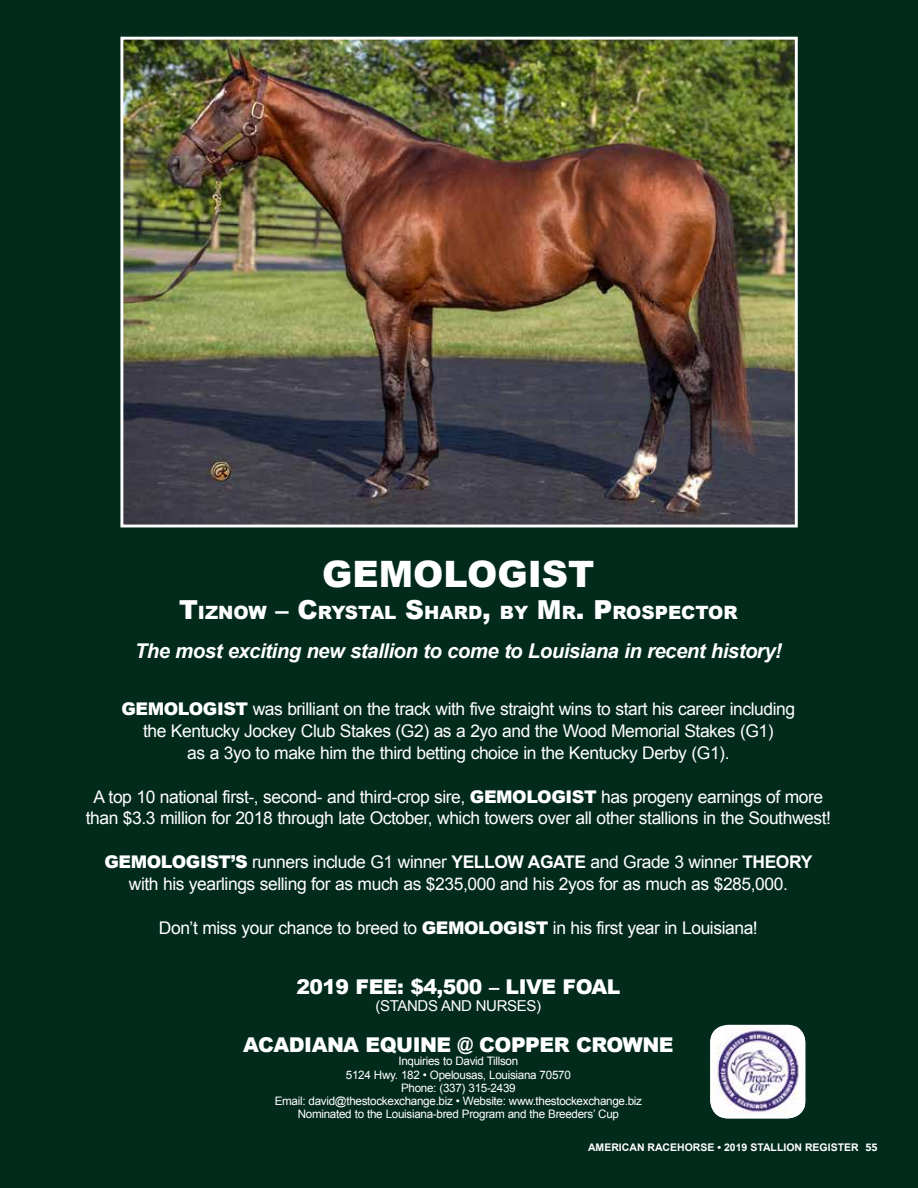
<style>
.page{position:relative;width:918px;height:1188px;background:#022b1c}
.page>*{position:absolute;margin:0;border:0;box-sizing:border-box;transform-origin:0 0}
.t1{font:900 36.45px "Arial";color:#fff}
.t2{font:italic 700 20.4px "Arial";letter-spacing:-.025em;color:#fff}
.t3{font:900 20.4px "Arial";letter-spacing:-.025em;color:#fff}
.t4{font:900 18.3px "Arial";color:#fff}
.t5{font:17.4px/21.9px "Arial";letter-spacing:-.025em;color:#fff;text-align:center}
.t6{font:15px "Arial";letter-spacing:-.025em;color:#fff}
.t7{font:11.7px/13px "Arial";letter-spacing:-.025em;color:#fff;text-align:center}
.t8{font:700 10.5px "Arial";color:#fff}
.s1{font-size:26.25px}
.s2{font-weight:900}
.s3{font-weight:700}
.s4{font-family:"Avenir";font-weight:900}
</style>
<div class="page">
<img style="left:124px;top:41px;width:670px;height:482px">
<div style="left:120px;top:37px;width:678px;height:490px;border:3px solid #fff"></div>
<img style="left:710px;top:1027px;width:95px;height:91px">
<h1 class="t1" style="left:322px;top:548px;width:274px">GEMOLOGIST</h1>
<p class="t4" style="left:179px;top:599px;width:560px"><span class="s1">T</span>IZNOW <span class="s1">– C</span>RYSTAL <span class="s1">S</span>HARD<span class="s1">,</span> BY <span class="s1">M</span> R<span class="s1">. P</span>ROSPECTOR</p>
<p class="t2" style="left:135px;top:638px;width:649px">The most exciting new stallion to come to Louisiana in recent history!</p>
<p class="t5" style="left:121px;top:698px;width:675px"><span class="s2">GEMOLOGIST</span> was brilliant on the track with five straight wins to start his career including the Kentucky Jockey Club Stakes (G2) as a 2yo and the Wood Memorial Stakes (G1)<br>as a 3yo to make him the third betting choice in the Kentucky Derby (G1).</p>
<p class="t5" style="left:86px;top:786px;width:747px">A top 10 national first-, second- and third-crop sire, <span class="s2">GEMOLOGIST</span> has progeny earnings of more than $3.3 million for 2018 through late October, which towers over all other stallions in the Southwest!</p>
<p class="t5" style="left:104px;top:851px;width:709px"><span class="s2">GEMOLOGIST’S</span> runners include G1 winner <span class="s3">YELLOW AGATE</span> and Grade 3 winner <span class="s3">THEORY </span>with his yearlings selling for as much as $235,000 and his 2yos for as much as $285,000.</p>
<p class="t5" style="left:159px;top:917px;width:600px">Don’t miss your chance to breed to <span class="s2">GEMOLOGIST</span> in his first year in Louisiana!</p>
<p class="t3" style="left:296px;top:972px;width:326px">2019 FEE: $4,500 – LIVE FOAL</p>
<p class="t6" style="left:376px;top:996px;width:167px">(STANDS AND NURSES)</p>
<p class="t3" style="left:243px;top:1030px;width:432px">ACADIANA EQUINE @ COPPER CROWNE</p>
<p class="t7" style="left:275px;top:1055px;width:369px">Inquiries to David Tillson<br>5124 Hwy. 182 • Opelousas, Louisiana 70570<br>Phone: (337) 315-2439<br>Email: david@thestockexchange.biz • Website: www.thestockexchange.biz Nominated to the Louisiana-bred Program and the Breeders’ Cup</p>
<p class="t8" style="left:588px;top:1140px;width:291px">AMERICAN RACEHORSE • 2019 STALLION REGISTER <span class="s4">55</span></p>
</div>
